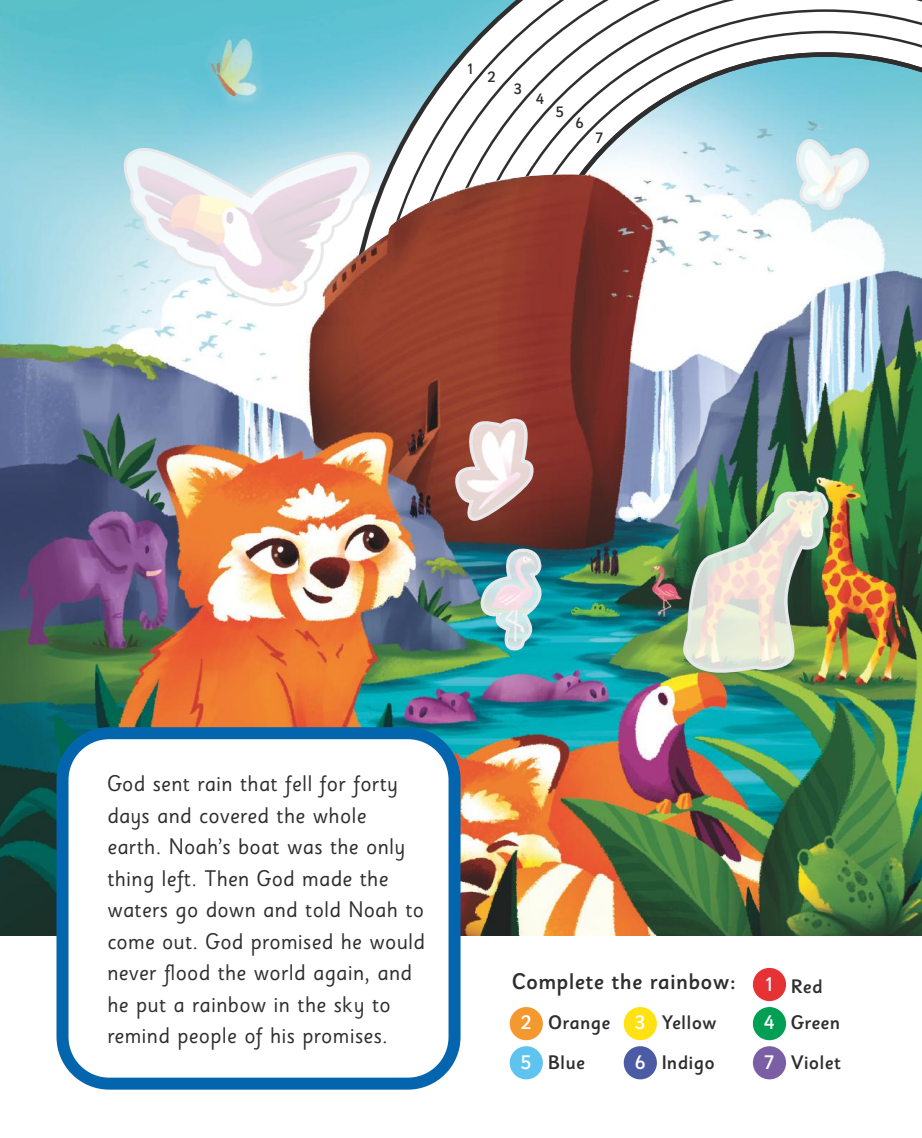
<style>
.page{position:relative;width:922px;height:1138px;background:#fff}
.page>*{position:absolute;margin:0;border:0;box-sizing:border-box;transform-origin:0 0}
.t1{font:22.5px/31.5px "Sassoon Sans Std";letter-spacing:.01em;color:#2f2d2d}
.t2{font:500 22.5px "Sassoon Sans Std";letter-spacing:.01em;color:#2f2d2d}
.t3{font:500 19.5px/40px "Sassoon Sans Std";letter-spacing:.01em;color:#2f2d2d}
.t4{font:500 19.5px "Sassoon Sans Std";color:#fff}
.t5{font:500 15px "Sassoon Sans Std";color:#2f2d2d}
.s1{color:#fff}
</style>
<div class="page">
<img style="left:0;top:0;width:921px;height:934px">
<div style="left:62px;top:733px;width:392px;height:350px;background:#fff;border-radius:47px"></div>
<div style="left:56px;top:727px;width:404px;height:362px;border:12px solid #0365ae;border-radius:47px"></div>
<svg style="left:118px;top:141px;width:257px;height:170px"></svg>
<svg style="left:453px;top:415px;width:83px;height:108px"></svg>
<img style="left:681px;top:488px;width:147px;height:188px">
<img style="left:479px;top:547px;width:65px;height:105px">
<svg style="left:345px;top:0;width:28px;height:305px"></svg>
<svg style="left:373px;top:0;width:24px;height:305px;background:#9bb0b4"></svg>
<svg style="left:397px;top:0;width:30px;height:305px"></svg>
<svg style="left:427px;top:0;width:24px;height:305px"></svg>
<svg style="left:451px;top:0;width:470px;height:305px"></svg>
<svg style="left:474px;top:8px;width:447px;height:297px"></svg>
<svg style="left:497px;top:31px;width:424px;height:274px"></svg>
<svg style="left:519px;top:52px;width:402px;height:253px"></svg>
<svg style="left:793px;top:131px;width:79px;height:82px"></svg>
<div style="left:509px;top:1006px;width:33px;height:33px;background:#f4992f;border-radius:50%"></div>
<div style="left:623px;top:1006px;width:33px;height:33px;background:#ffe114;border-radius:50%"></div>
<div style="left:752px;top:1006px;width:33px;height:33px;background:#009f53;border-radius:50%"></div>
<div style="left:752px;top:967px;width:33px;height:33px;background:#e63234;border-radius:50%"></div>
<div style="left:509px;top:1045px;width:33px;height:34px;background:#5fc3f0;border-radius:50%"></div>
<div style="left:623px;top:1045px;width:33px;height:34px;background:#4b5ca5;border-radius:50%"></div>
<div style="left:752px;top:1045px;width:33px;height:34px;background:#7b5fa4;border-radius:50%"></div>
<p class="t5" style="left:466px;top:59px;width:10px">1</p>
<p class="t5" style="left:487px;top:68px;width:10px">2</p>
<p class="t5" style="left:513px;top:79px;width:10px">3</p>
<p class="t5" style="left:536px;top:90px;width:10px">4</p>
<p class="t5" style="left:555px;top:103px;width:10px">5</p>
<p class="t5" style="left:575px;top:114px;width:10px">6</p>
<p class="t5" style="left:595px;top:129px;width:10px">7</p>
<p class="t1" style="left:107px;top:767px;width:319px">God sent rain that fell for forty days and covered the whole earth. Noah’s boat was the only thing left. Then God made the waters go down and told Noah to come out. God promised he would never flood the world again, and he put a rainbow in the sky to remind people of his promises.</p>
<p class="t2" style="left:511px;top:966px;width:226px">Complete the rainbow:</p>
<p class="t3" style="left:521px;top:1002px;width:91px"><span class="s1">2</span> Orange</p>
<p class="t4" style="left:634px;top:1010px;width:12px">3</p>
<p class="t4" style="left:763px;top:1010px;width:12px">4</p>
<p class="t4" style="left:763px;top:972px;width:12px">1</p>
<p class="t3" style="left:790px;top:966px;width:34px">Red</p>
<p class="t3" style="left:661px;top:1002px;width:57px">Yellow<br>Indigo</p>
<p class="t3" style="left:790px;top:1002px;width:51px">Green</p>
<p class="t3" style="left:521px;top:1042px;width:66px"><span class="s1">5</span> Blue</p>
<p class="t4" style="left:634px;top:1050px;width:12px">6</p>
<p class="t4" style="left:763px;top:1050px;width:12px">7</p>
<p class="t3" style="left:790px;top:1042px;width:51px">Violet</p>
</div>
